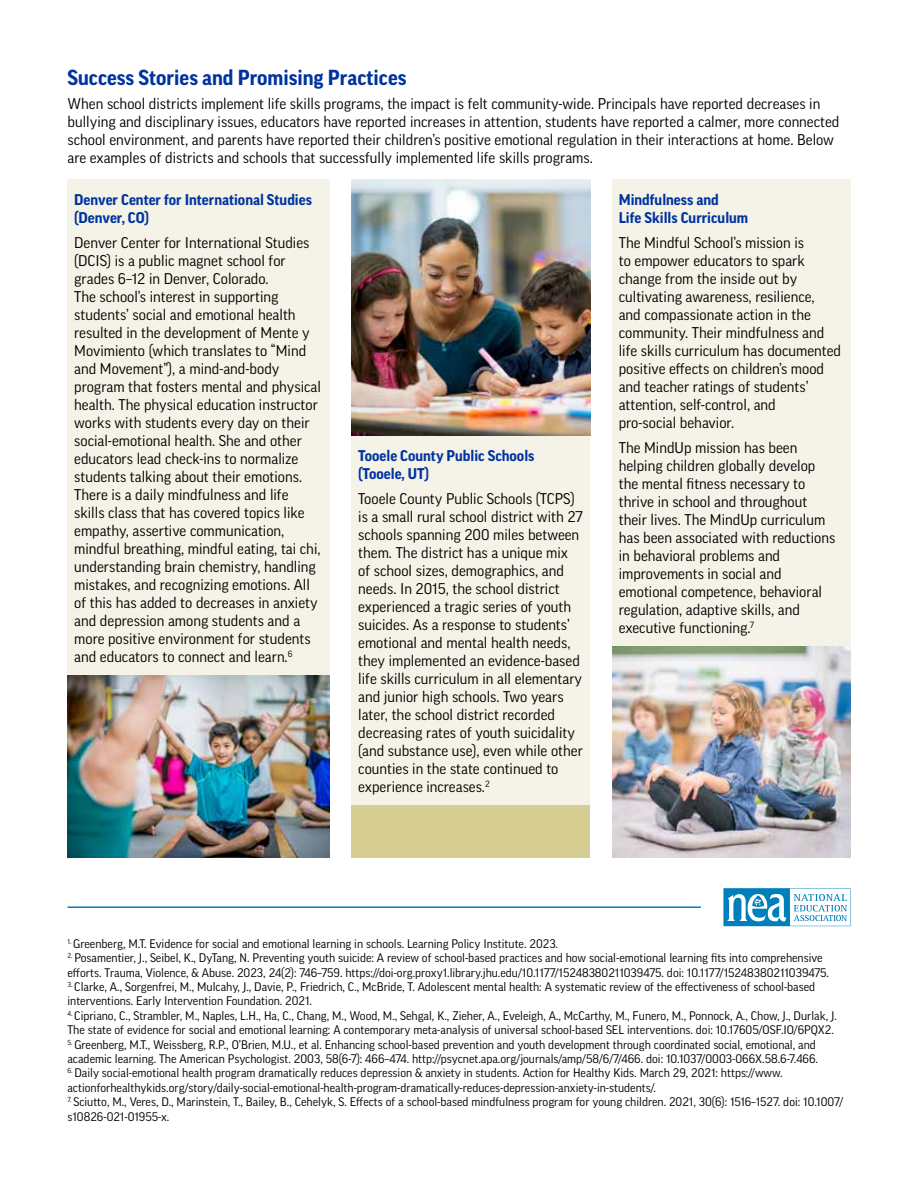
<style>
.page{position:relative;width:918px;height:1188px;background:#fff}
.page>*{position:absolute;margin:0;border:0;box-sizing:border-box;transform-origin:0 0}
.t1{font:700 21px "Good Pro";color:#0033a0}
.t2{font:15px/18px "Good Pro";color:#000}
.t3{font:700 15px/18px "Good Pro";color:#0033a0}
.t4{font:12px/14.4px "Good Pro";color:#000}
</style>
<div class="page">
<div style="left:68px;top:179px;width:262px;height:496px;background:#f5f2e7"></div>
<div style="left:352px;top:435px;width:238px;height:370px;background:#f5f2e7"></div>
<div style="left:612px;top:179px;width:238px;height:467px;background:#f5f2e7"></div>
<img style="left:68px;top:675px;width:262px;height:183px">
<img style="left:352px;top:179px;width:238px;height:256px">
<img style="left:612px;top:646px;width:238px;height:212px">
<div style="left:352px;top:805px;width:238px;height:53px;background:#d6cd93"></div>
<hr style="left:68px;top:906px;width:633px;height:2px;background:#0080bb">
<svg style="left:723px;top:888px;width:127px;height:38px"></svg>
<h1 class="t1" style="left:68px;top:65px;width:341px">Success Stories and Promising Practices</h1>
<p class="t2" style="left:68px;top:95px;width:774px">When school districts implement life skills programs, the impact is felt community-wide. Principals have reported decreases in bullying and disciplinary issues, educators have reported increases in attention, students have reported a calmer, more connected school environment, and parents have reported their children’s positive emotional regulation in their interactions at home. Below are examples of districts and schools that successfully implemented life skills programs.</p>
<p class="t3" style="left:74px;top:191px;width:239px">Denver Center for International Studies (Denver, CO)</p>
<p class="t2" style="left:74px;top:233px;width:248px">Denver Center for International Studies (DCIS) is a public magnet school for grades 6–12 in Denver, Colorado.<br>The school’s interest in supporting students’ social and emotional health resulted in the development of Mente y Movimiento (which translates to “Mind and Movement”), a mind-and-body program that fosters mental and physical health. The physical education instructor works with students every day on their social-emotional health. She and other educators lead check-ins to normalize students talking about their emotions.<br>There is a daily mindfulness and life skills class that has covered topics like empathy, assertive communication, mindful breathing, mindful eating, tai chi, understanding brain chemistry, handling mistakes, and recognizing emotions. All of this has added to decreases in anxiety and depression among students and a more positive environment for students and educators to connect and learn.<sup>6</sup></p>
<p class="t3" style="left:619px;top:191px;width:131px">Mindfulness and<br>Life Skills Curriculum</p>
<p class="t2" style="left:619px;top:233px;width:224px">The Mindful School’s mission is<br>to empower educators to spark change from the inside out by cultivating awareness, resilience,<br>and compassionate action in the community. Their mindfulness and life skills curriculum has documented positive effects on children’s mood and teacher ratings of students’ attention, self-control, and<br>pro-social behavior.</p>
<p class="t2" style="left:619px;top:438px;width:218px">The MindUp mission has been helping children globally develop the mental fitness necessary to thrive in school and throughout their lives. The MindUp curriculum has been associated with reductions in behavioral problems and improvements in social and emotional competence, behavioral regulation, adaptive skills, and executive functioning.<sup>7</sup></p>
<p class="t3" style="left:358px;top:447px;width:178px">Tooele County Public Schools (Tooele, UT)</p>
<p class="t2" style="left:358px;top:489px;width:226px">Tooele County Public Schools (TCPS) is a small rural school district with 27 schools spanning 200 miles between them. The district has a unique mix of school sizes, demographics, and needs. In 2015, the school district experienced a tragic series of youth suicides. As a response to students’ emotional and mental health needs, they implemented an evidence-based life skills curriculum in all elementary and junior high schools. Two years later, the school district recorded decreasing rates of youth suicidality (and substance use), even while other counties in the state continued to experience increases.<sup>2</sup></p>
<p class="t4" style="left:68px;top:936px;width:492px"><sup>1.</sup> Greenberg, M.T. Evidence for social and emotional learning in schools. Learning Policy Institute. 2023.</p>
<p class="t4" style="left:67px;top:951px;width:763px"><sup>2.</sup> Posamentier, J., Seibel, K., DyTang, N. Preventing youth suicide: A review of school-based practices and how social-emotional learning fits into comprehensive efforts. Trauma, Violence, &amp; Abuse. 2023, 24(2): 746–759. https://doi-org.proxy1.library.jhu.edu/10.1177/15248380211039475. doi: 10.1177/15248380211039475.</p>
<p class="t4" style="left:68px;top:979px;width:749px"><sup>3.</sup> Clarke, A., Sorgenfrei, M., Mulcahy, J., Davie, P., Friedrich, C., McBride, T. Adolescent mental health: A systematic review of the effectiveness of school-based interventions. Early Intervention Foundation. 2021.</p>
<p class="t4" style="left:67px;top:1008px;width:771px"><sup>4.</sup> Cipriano, C., Strambler, M., Naples, L.H., Ha, C., Chang, M., Wood, M., Sehgal, K., Zieher, A., Eveleigh, A., McCarthy, M., Funero, M., Ponnock, A., Chow, J., Durlak, J.<br>The state of evidence for social and emotional learning: A contemporary meta-analysis of universal school-based SEL interventions. doi: 10.17605/OSF.IO/6PQX2.</p>
<p class="t4" style="left:68px;top:1037px;width:752px"><sup>5.</sup> Greenberg, M.T., Weissberg, R.P., O’Brien, M.U., et al. Enhancing school-based prevention and youth development through coordinated social, emotional, and academic learning. The American Psychologist. 2003, 58(6-7): 466–474. http://psycnet.apa.org/journals/amp/58/6/7/466. doi: 10.1037/0003-066X.58.6-7.466.</p>
<p class="t4" style="left:68px;top:1066px;width:717px"><sup>6.</sup> Daily social-emotional health program dramatically reduces depression &amp; anxiety in students. Action for Healthy Kids. March 29, 2021: https://www. actionforhealthykids.org/story/daily-social-emotional-health-program-dramatically-reduces-depression-anxiety-in-students/.</p>
<p class="t4" style="left:67px;top:1095px;width:777px"><sup>7.</sup> Sciutto, M., Veres, D., Marinstein, T., Bailey, B., Cehelyk, S. Effects of a school-based mindfulness program for young children. 2021, 30(6): 1516–1527. doi: 10.1007/ s10826-021-01955-x.</p>
</div>
